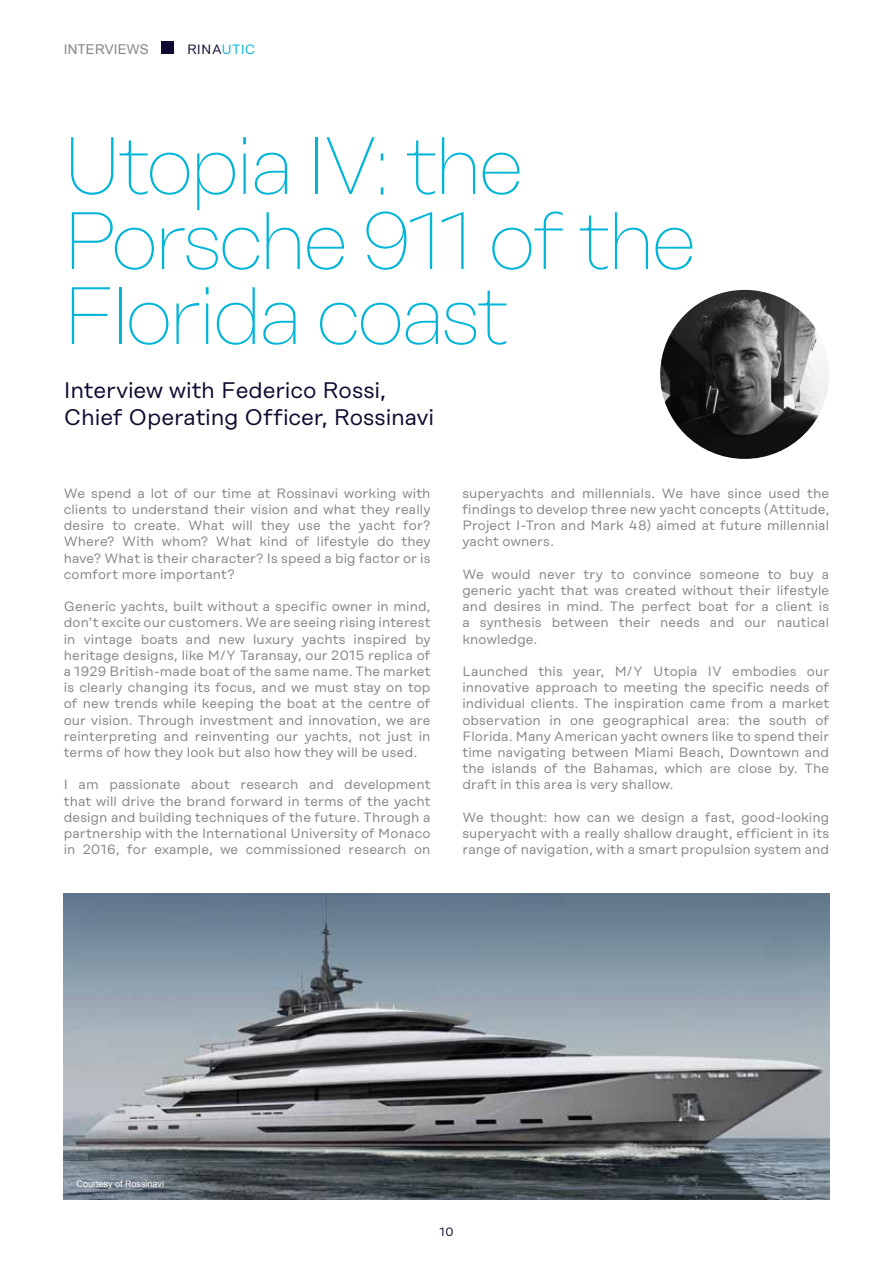
<style>
.page{position:relative;width:893px;height:1263px;background:#fff}
.page>*{position:absolute;margin:0;border:0;box-sizing:border-box;transform-origin:0 0}
.t1{font:100 81px/75px "Rational Display";letter-spacing:-.03em;color:#00b5d8}
.t2{font:22.5px/27px "Rational Display";letter-spacing:-.005em;color:#100a30}
.t3{font:13.5px/16.2px "Rational Display";letter-spacing:.01em;color:#838587;text-align:justify}
.t4{font:13.5px "Arial";letter-spacing:.01em;color:#838587}
.t5{font:13.5px "Rational Display";letter-spacing:.01em;color:#100a30}
.t6{font:12px "Rational Display";color:#100a30}
.t7{font:9px "Arial";color:#fff}
.s1{color:#00b5d8}
</style>
<div class="page">
<img style="left:64px;top:894px;width:765px;height:305px">
<img style="left:660px;top:290px;width:169px;height:169px;border-radius:85px">
<div style="left:162px;top:41px;width:12px;height:13px;background:#100a30"></div>
<p class="t4" style="left:64px;top:41px;width:86px">INTERVIEWS</p>
<p class="t5" style="left:187px;top:42px;width:70px">RINA<span class="s1">UTIC</span></p>
<h1 class="t1" style="left:64px;top:129px;width:634px">Utopia IV: the<br>Porsche 911 of the<br>Florida coast</h1>
<h2 class="t2" style="left:64px;top:377px;width:372px">Interview with Federico Rossi,<br>Chief Operating Officer, Rossinavi</h2>
<p class="t3" style="left:64px;top:485px;width:368px">We spend a lot of our time at Rossinavi working with clients to understand their vision and what they really desire to create. What will they use the yacht for?<br>Where? With whom? What kind of lifestyle do they have? What is their character? Is speed a big factor or is comfort more important?</p>
<p class="t3" style="left:64px;top:598px;width:368px">Generic yachts, built without a specific owner in mind, don’t excite our customers. We are seeing rising interest in vintage boats and new luxury yachts inspired by heritage designs, like M/Y Taransay, our 2015 replica of a 1929 British-made boat of the same name. The market is clearly changing its focus, and we must stay on top of new trends while keeping the boat at the centre of our vision. Through investment and innovation, we are reinterpreting and reinventing our yachts, not just in terms of how they look but also how they will be used.</p>
<p class="t3" style="left:64px;top:776px;width:368px">I am passionate about research and development that will drive the brand forward in terms of the yacht design and building techniques of the future. Through a partnership with the International University of Monaco in 2016, for example, we commissioned research on</p>
<p class="t3" style="left:462px;top:485px;width:368px">superyachts and millennials. We have since used the findings to develop three new yacht concepts (Attitude, Project I-Tron and Mark 48) aimed at future millennial yacht owners.</p>
<p class="t3" style="left:462px;top:566px;width:368px">We would never try to convince someone to buy a generic yacht that was created without their lifestyle and desires in mind. The perfect boat for a client is a synthesis between their needs and our nautical knowledge.</p>
<p class="t3" style="left:462px;top:663px;width:368px">Launched this year, M/Y Utopia IV embodies our innovative approach to meeting the specific needs of individual clients. The inspiration came from a market observation in one geographical area: the south of Florida. Many American yacht owners like to spend their time navigating between Miami Beach, Downtown and the islands of the Bahamas, which are close by. The draft in this area is very shallow.</p>
<p class="t3" style="left:462px;top:809px;width:368px">We thought: how can we design a fast, good-looking superyacht with a really shallow draught, efficient in its range of navigation, with a smart propulsion system and</p>
<p class="t7" style="left:77px;top:1178px;width:89px">Courtesy of Rossinavi</p>
<p class="t6" style="left:440px;top:1225px;width:15px">10</p>
</div>
